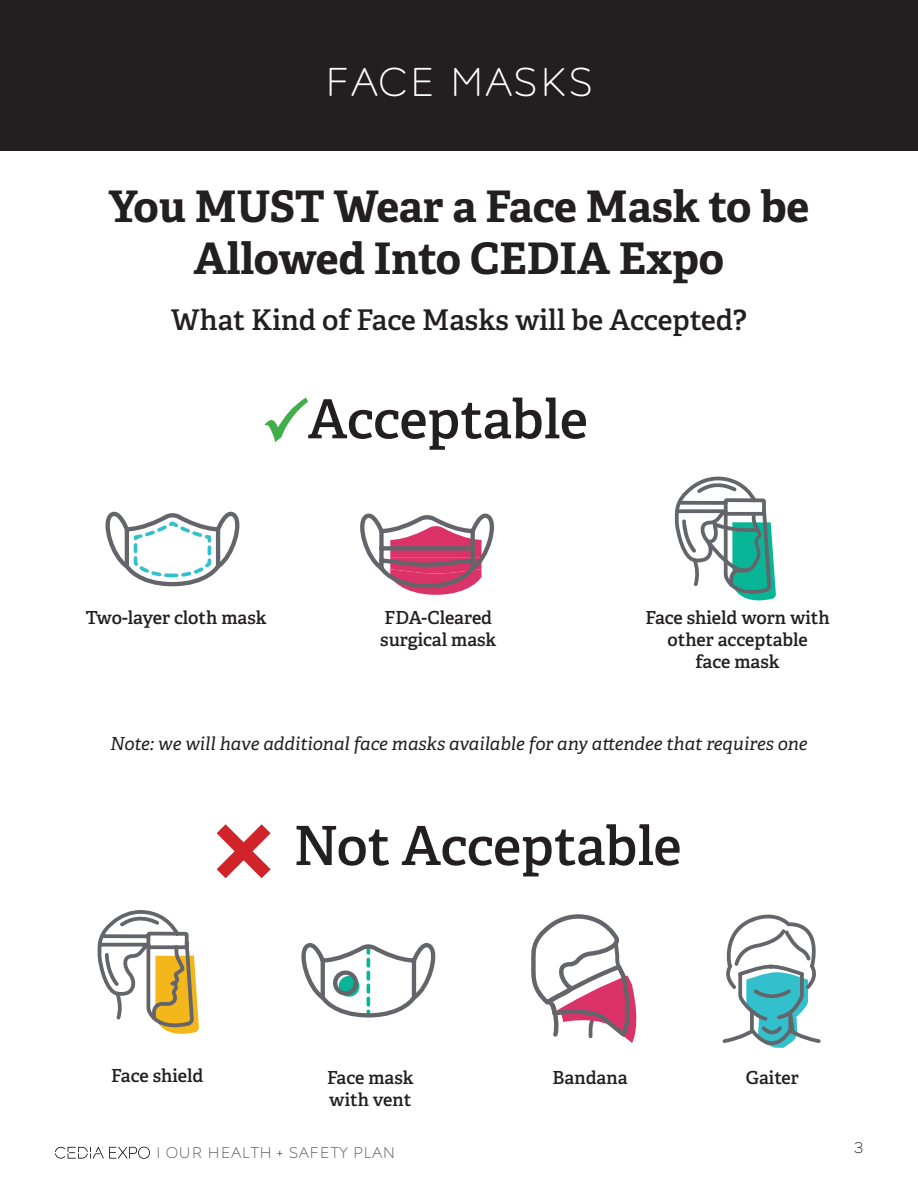
<style>
.page{position:relative;width:918px;height:1188px;background:#fff}
.page>*{position:absolute;margin:0;border:0;box-sizing:border-box;transform-origin:0 0}
.t1{font:54px "Adelle PE Sb";letter-spacing:-.01em;color:#231f20}
.t2{font:700 43.5px "Adelle PE";letter-spacing:-.005em;color:#231f20}
.t3{font:37.5px "CEDIA Solid";color:#fff}
.t4{font:28.5px "Adelle PE Sb";color:#231f20}
.t5{font:18px/21.6px "Adelle PE Sb";color:#231f20;text-align:center}
.t6{font:italic 18px "Adelle PE";color:#231f20}
.t7{font:14.4px "CEDIA Solid";color:#57585a}
.t8{font:14.4px "CEDIA Solid";color:#231f20}
.s1{font-family:"Adelle PE Th"}
</style>
<div class="page">
<svg style="left:55px;top:1147px;width:95px;height:12px"></svg>
<svg style="left:264px;top:397px;width:44px;height:46px"></svg>
<svg style="left:217px;top:824px;width:54px;height:54px"></svg>
<svg style="left:105px;top:511px;width:135px;height:76px"></svg>
<svg style="left:360px;top:513px;width:134px;height:82px"></svg>
<svg style="left:675px;top:476px;width:101px;height:125px"></svg>
<svg style="left:722px;top:915px;width:99px;height:133px"></svg>
<svg style="left:531px;top:914px;width:106px;height:129px"></svg>
<svg style="left:301px;top:943px;width:135px;height:75px"></svg>
<svg style="left:97px;top:910px;width:102px;height:124px"></svg>
<div style="left:0;top:0;width:918px;height:150px;background:#231f20"></div>
<p class="t3" style="left:324px;top:65px;width:272px">FACE MASKS</p>
<p class="t2" style="left:109px;top:175px;width:702px">You MUST Wear a Face Mask to be</p>
<p class="t2" style="left:194px;top:227px;width:532px">Allowed Into CEDIA Expo</p>
<p class="t4" style="left:171px;top:299px;width:578px">What Kind of Face Masks will be Accepted?</p>
<p class="t1" style="left:308px;top:380px;width:281px">Acceptable</p>
<p class="t5" style="left:86px;top:607px;width:183px">Two-layer cloth mask</p>
<p class="t5" style="left:385px;top:607px;width:109px">FDA-Cleared</p>
<p class="t5" style="left:380px;top:628px;width:118px">surgical mask</p>
<p class="t5" style="left:645px;top:607px;width:186px">Face shield worn with other acceptable</p>
<p class="t5" style="left:696px;top:650px;width:86px">face mask</p>
<p class="t6" style="left:110px;top:730px;width:699px">Note: we will have additional face masks available for any attendee that requires one</p>
<p class="t1" style="left:294px;top:806px;width:389px">Not Acceptable</p>
<p class="t5" style="left:111px;top:1064px;width:94px">Face shield</p>
<p class="t5" style="left:327px;top:1066px;width:88px">Face mask</p>
<p class="t5" style="left:329px;top:1088px;width:84px">with vent</p>
<p class="t5" style="left:552px;top:1066px;width:77px">Bandana</p>
<p class="t5" style="left:746px;top:1066px;width:54px">Gaiter</p>
<p class="t7" style="left:156px;top:1146px;width:241px">I OUR HEALTH <span class="s1">+</span> SAFETY PLAN</p>
<p class="t8" style="left:854px;top:1140px;width:12px">3</p>
</div>
